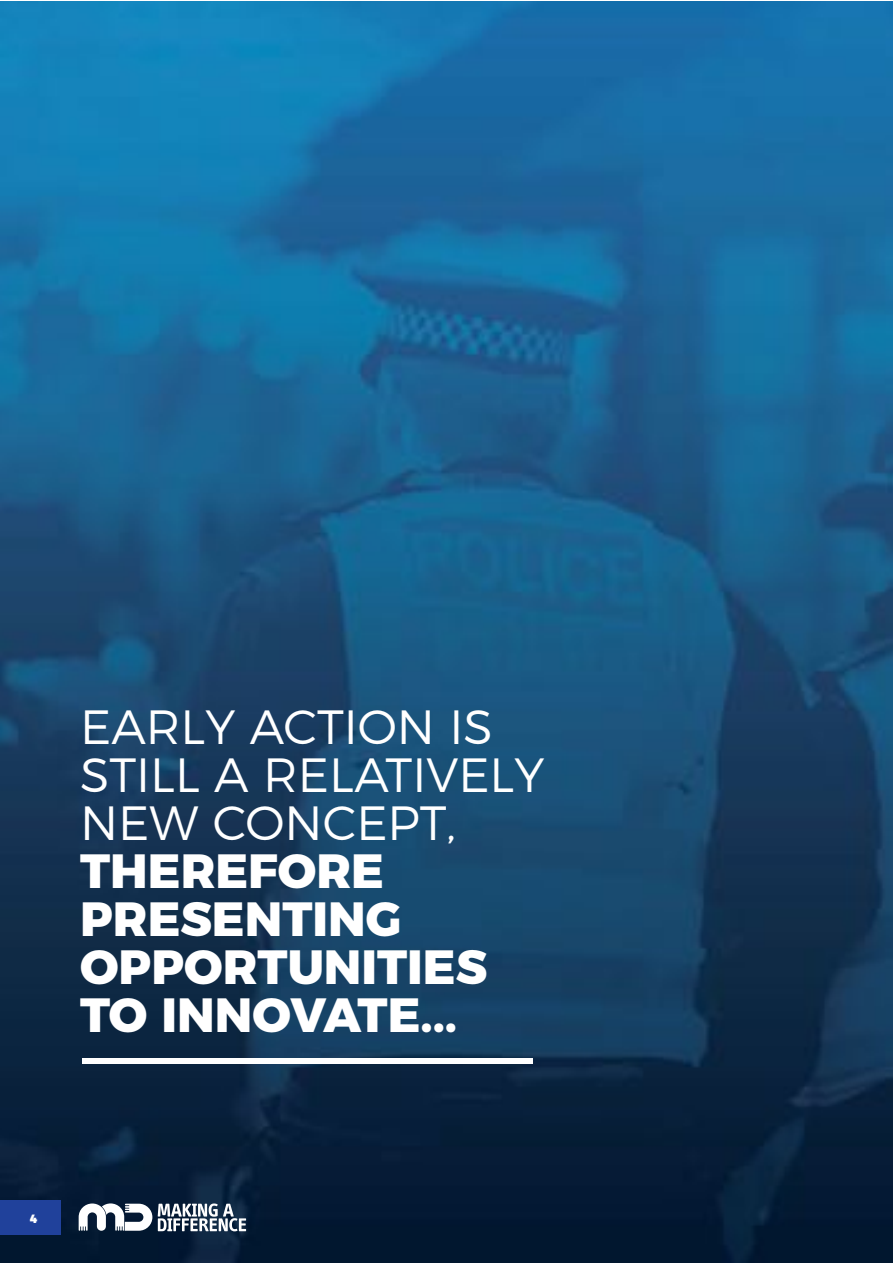
<style>
.page{position:relative;width:893px;height:1263px;background:#fff}
.page>*{position:absolute;margin:0;border:0;box-sizing:border-box;transform-origin:0 0}
.t1{font:800 48px/48px "Montserrat";color:#fff}
.t2{font:300 48px/48px "Montserrat";color:#fff}
.t3{font:900 12px "Montserrat";color:#fff}
</style>
<div class="page">
<img style="left:0;top:1px;width:892px;height:1262px">
<div style="left:82px;top:1058px;width:451px;height:6px;background:#fff"></div>
<div style="left:0;top:1201px;width:61px;height:34px;background:#20419b"></div>
<svg style="left:79px;top:1203px;width:73px;height:28px"></svg>
<svg style="left:158px;top:1203px;width:88px;height:28px"></svg>
<p class="t2" style="left:80px;top:699px;width:466px">EARLY ACTION IS<br>STILL A RELATIVELY<br>NEW CONCEPT,</p>
<p class="t1" style="left:80px;top:843px;width:408px">THEREFORE<br>PRESENTING<br>OPPORTUNITIES<br>TO INNOVATE...</p>
<p class="t3" style="left:30px;top:1208px;width:9px">4</p>
</div>
